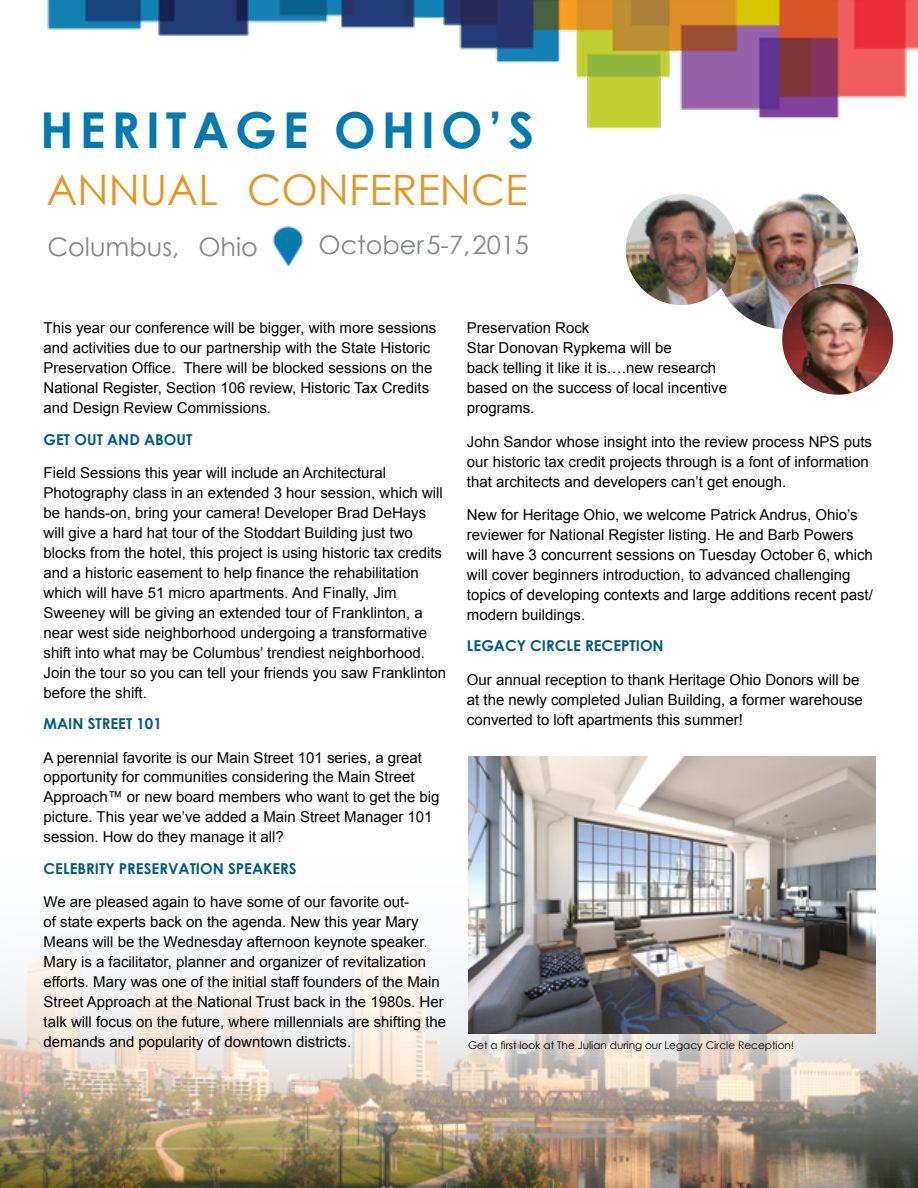
<style>
.page{position:relative;width:918px;height:1188px;background:#fff}
.page>*{position:absolute;margin:0;border:0;box-sizing:border-box;transform-origin:0 0}
.t1{font:700 49.5px "Century Gothic";letter-spacing:.12em;color:#007aaf}
.t2{font:42px "Century Gothic";color:#e89423}
.t3{font:25.5px "Century Gothic";color:#828487}
.t4{font:15px/20px "Arial";color:#000}
.t5{font:700 15px "Century Gothic";color:#005a84}
.t6{font:10.5px "Century Gothic";color:#000}
</style>
<div class="page">
<img style="left:0;top:833px;width:918px;height:355px">
<img style="left:715px;top:193px;width:143px;height:136px">
<img style="left:782px;top:284px;width:111px;height:111px;border-radius:55px">
<img style="left:626px;top:194px;width:111px;height:111px;border-radius:55px">
<img style="left:272px;top:226px;width:32px;height:41px">
<img style="left:47px;top:0;width:871px;height:129px">
<img style="left:468px;top:756px;width:407px;height:277px">
<h1 class="t1" style="left:40px;top:93px;width:496px">HERITAGE OHIO’S</h1>
<h2 class="t2" style="left:47px;top:161px;width:483px">ANNUAL CONFERENCE</h2>
<h3 class="t3" style="left:47px;top:229px;width:212px">Columbus, Ohio</h3>
<h3 class="t3" style="left:319px;top:227px;width:212px">October 5-7, 2015</h3>
<p class="t4" style="left:44px;top:318px;width:394px">This year our conference will be bigger, with more sessions and activities due to our partnership with the State Historic Preservation Office. There will be blocked sessions on the National Register, Section 106 review, Historic Tax Credits and Design Review Commissions.</p>
<p class="t5" style="left:44px;top:428px;width:150px">GET OUT AND ABOUT</p>
<p class="t4" style="left:44px;top:463px;width:404px">Field Sessions this year will include an Architectural Photography class in an extended 3 hour session, which will be hands-on, bring your camera! Developer Brad DeHays will give a hard hat tour of the Stoddart Building just two blocks from the hotel, this project is using historic tax credits and a historic easement to help finance the rehabilitation which will have 51 micro apartments. And Finally, Jim Sweeney will be giving an extended tour of Franklinton, a near west side neighborhood undergoing a transformative shift into what may be Columbus’ trendiest neighborhood.<br>Join the tour so you can tell your friends you saw Franklinton before the shift.</p>
<p class="t5" style="left:44px;top:712px;width:120px">MAIN STREET 101</p>
<p class="t4" style="left:44px;top:747px;width:398px">A perennial favorite is our Main Street 101 series, a great opportunity for communities considering the Main Street Approach™ or new board members who want to get the big picture. This year we’ve added a Main Street Manager 101 session. How do they manage it all?</p>
<p class="t5" style="left:44px;top:857px;width:255px">CELEBRITY PRESERVATION SPEAKERS</p>
<p class="t4" style="left:44px;top:892px;width:404px">We are pleased again to have some of our favorite out-<br>of state experts back on the agenda. New this year Mary Means will be the Wednesday afternoon keynote speaker.<br>Mary is a facilitator, planner and organizer of revitalization efforts. Mary was one of the initial staff founders of the Main Street Approach at the National Trust back in the 1980s. Her talk will focus on the future, where millennials are shifting the demands and popularity of downtown districts.</p>
<p class="t4" style="left:467px;top:318px;width:262px">Preservation Rock<br>Star Donovan Rypkema will be<br>back telling it like it is….new research based on the success of local incentive programs.</p>
<p class="t4" style="left:467px;top:432px;width:407px">John Sandor whose insight into the review process NPS puts our historic tax credit projects through is a font of information that architects and developers can’t get enough.</p>
<p class="t4" style="left:467px;top:505px;width:408px">New for Heritage Ohio, we welcome Patrick Andrus, Ohio’s reviewer for National Register listing. He and Barb Powers will have 3 concurrent sessions on Tuesday October 6, which</p>
<p class="t4" style="left:467px;top:565px;width:408px">will cover beginners introduction, to advanced challenging topics of developing contexts and large additions recent past/ modern buildings.</p>
<p class="t5" style="left:467px;top:635px;width:198px">LEGACY CIRCLE RECEPTION</p>
<p class="t4" style="left:467px;top:670px;width:397px">Our annual reception to thank Heritage Ohio Donors will be at the newly completed Julian Building, a former warehouse converted to loft apartments this summer!</p>
<p class="t6" style="left:468px;top:1038px;width:327px">Get a first look at The Julian during our Legacy Circle Reception!</p>
</div>
